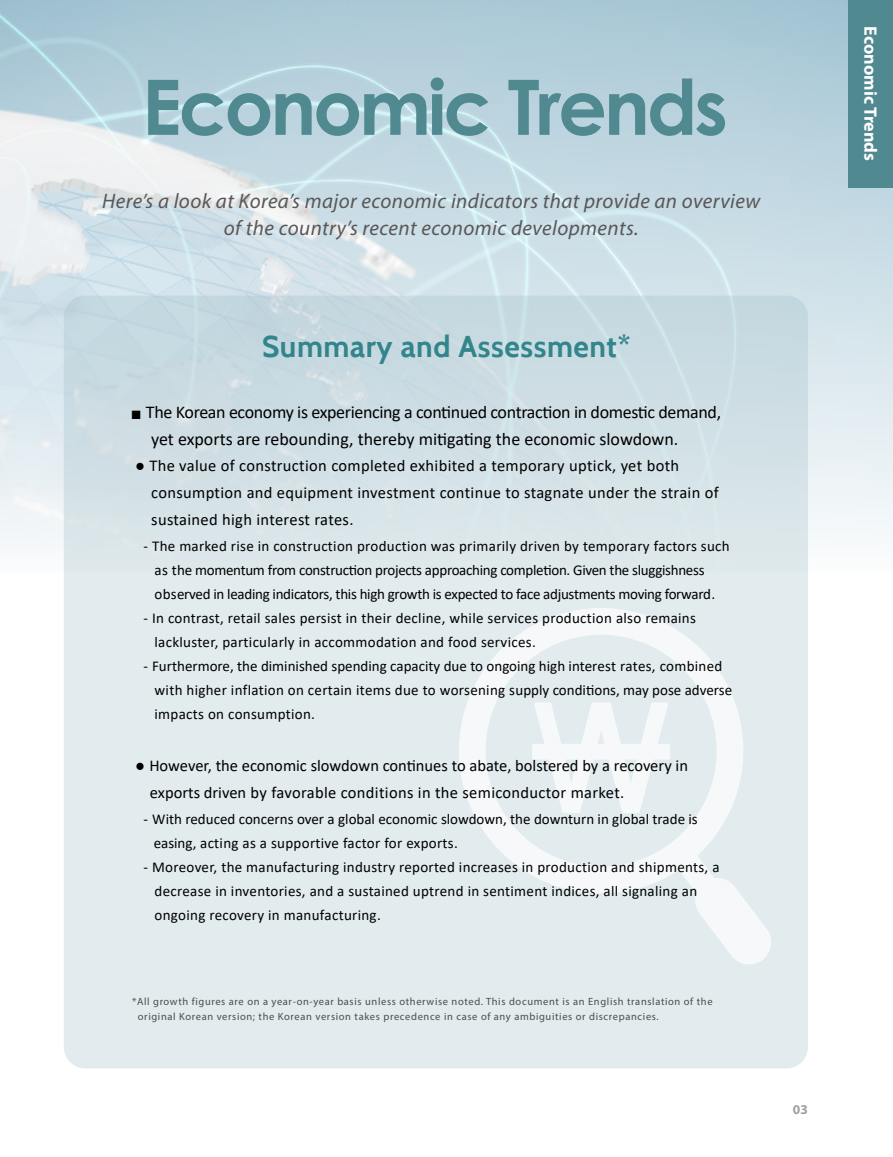
<style>
.page{position:relative;width:893px;height:1157px;background:#fff}
.page>*{position:absolute;margin:0;border:0;box-sizing:border-box;transform-origin:0 0}
.t1{font:700 76.5px "Century Gothic";letter-spacing:-.04em;color:#518990}
.t2{font:700 30px "Cabin";letter-spacing:.02em;color:#32858b}
.t3{font:italic 21px/27px "Myriad Pro";letter-spacing:.02em;color:#595757;text-align:center}
.t4{font:18px/27px "Calibri";letter-spacing:-.02em;color:#000}
.t5{font:700 18px "Myriad Pro";color:#fff}
.t6{font:16.5px/27px "Calibri";letter-spacing:.02em;color:#000}
.t7{font:16.5px/27px "Calibri";color:#000}
.t8{font:15px/24px "Calibri";letter-spacing:.02em;color:#000}
.t9{font:15px/24px "Calibri";color:#000}
.t10{font:15px/24px "Calibri";letter-spacing:-.02em;color:#000}
.t11{font:700 13.5px "Myriad Pro";color:#9fa0a0}
.t12{font:10.5px/15px "Myriad Pro";letter-spacing:.06em;color:#4b4d4a}
.s1{font-family:"Arial"}
</style>
<div class="page">
<img style="left:0;top:0;width:893px;height:570px">
<img style="left:0;top:0;width:1px;height:482px">
<div style="left:849px;top:0;width:44px;height:187px;background:#518990"></div>
<div style="left:64px;top:296px;width:744px;height:772px;background:linear-gradient(to bottom,#cedee4,#eaf0f2);border-radius:21px"></div>
<svg style="left:459px;top:608px;width:313px;height:356px;fill:#e2ebee"></svg>
<h1 class="t1" style="left:142px;top:49px;width:587px">Economic Trends</h1>
<h3 class="t3" style="left:102px;top:188px;width:660px">Here’s a look at Korea’s major economic indicators that provide an overview of the country’s recent economic developments.</h3>
<h2 class="t2" style="left:262px;top:328px;width:370px">Summary and Assessment*</h2>
<p class="t4" style="left:151px;top:398px;width:572px;text-indent:-20px"><span class="s1">■</span> The Korean economy is experiencing a continued contraction in domestic demand, yet exports are rebounding, thereby mitigating the economic slowdown.</p>
<p class="t6" style="left:151px;top:451px;width:569px;text-indent:-16px">● The value of construction completed exhibited a temporary uptick, yet both consumption and equipment investment continue to stagnate under the strain of sustained high interest rates.</p>
<p class="t10" style="left:155px;top:533px;width:577px;text-indent:-11px">- The marked rise in construction production was primarily driven by temporary factors such as the momentum from construction projects approaching completion. Given the sluggishness observed in leading indicators, this high growth is expected to face adjustments moving forward.</p>
<p class="t8" style="left:155px;top:605px;width:543px;text-indent:-11px">- In contrast, retail sales persist in their decline, while services production also remains lackluster, particularly in accommodation and food services.</p>
<p class="t9" style="left:155px;top:653px;width:579px;text-indent:-11px">- Furthermore, the diminished spending capacity due to ongoing high interest rates, combined with higher inflation on certain items due to worsening supply conditions, may pose adverse impacts on consumption.</p>
<p class="t7" style="left:150px;top:751px;width:540px;text-indent:-15px">● However, the economic slowdown continues to abate, bolstered by a recovery in exports driven by favorable conditions in the semiconductor market.</p>
<p class="t9" style="left:154px;top:806px;width:546px;text-indent:-10px">- With reduced concerns over a global economic slowdown, the downturn in global trade is easing, acting as a supportive factor for exports.</p>
<p class="t8" style="left:155px;top:854px;width:566px;text-indent:-11px">- Moreover, the manufacturing industry reported increases in production and shipments, a decrease in inventories, and a sustained uptrend in sentiment indices, all signaling an ongoing recovery in manufacturing.</p>
<p class="t12" style="left:138px;top:994px;width:576px;text-indent:-6px">*All growth figures are on a year-on-year basis unless otherwise noted. This document is an English translation of the original Korean version; the Korean version takes precedence in case of any ambiguities or discrepancies.</p>
<p class="t11" style="left:793px;top:1100px;width:16px">03</p>
<p class="t5" style="left:882px;top:26px;width:136px;rotate:90deg">Economic Trends</p>
</div>
